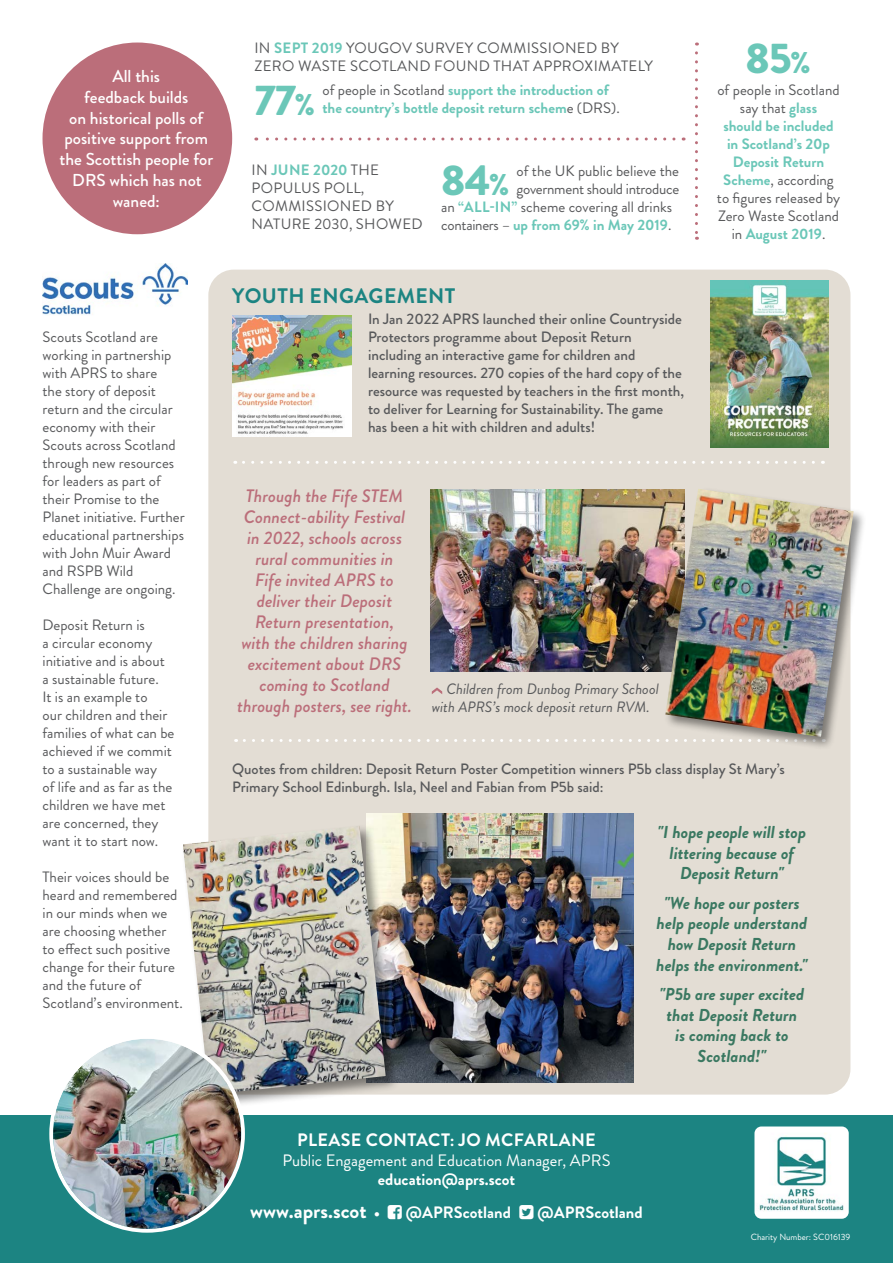
<style>
.page{position:relative;width:893px;height:1263px;background:#fff}
.page>*{position:absolute;margin:0;border:0;box-sizing:border-box;transform-origin:0 0}
.t1{font:900 43.05px "Brandon Grotesque";color:#6bc7b8}
.t2{font:700 21px "Brandon Grotesque";letter-spacing:.02em;color:#1c8482}
.t3{font:700 21px "Brandon Grotesque";color:#fff}
.t4{font:italic 500 18px/21px "Brandon Grotesque";color:#bb6e7a;text-align:center}
.t5{font:700 18px "Brandon Grotesque";letter-spacing:.02em;color:#fff}
.t6{font:italic 700 17.25px/20.7px "Brandon Grotesque";color:#3a7861;text-align:center}
.t7{font:500 17.25px/20.7px "Brandon Grotesque";color:#fff;text-align:center}
.t8{font:700 16.5px "Brandon Grotesque";color:#fff}
.t9{font:16.5px "Brandon Grotesque";color:#fff}
.t10{font:15px/18px "Brandon Grotesque";color:#58595b}
.t11{font:500 15px/18px "Brandon Grotesque";color:#58595b}
.t12{font:15px/18px "Brandon Grotesque";letter-spacing:.02em;color:#58595b}
.t13{font:700 15px/18px "Brandon Grotesque";color:#6bc7b8}
.t14{font:italic 15px/18px "Brandon Grotesque";color:#58595b}
.t15{font:15px "Brandon Grotesque";letter-spacing:-.02em;color:#58595b}
.t16{font:9px "Brandon Grotesque";color:#fff}
.s1{font-weight:700;color:#6bc7b8}
.s2{font-size:30px}
.s3{font-weight:400;color:#58595b}
.s4{font-size:16.5px}
</style>
<div class="page">
<div style="left:0;top:1116px;width:893px;height:147px;background:#1c8482"></div>
<div style="left:208px;top:270px;width:642px;height:824px;background:#e3ddd4;border-radius:26px"></div>
<svg style="left:432px;top:687px;width:10px;height:7px"></svg>
<img style="left:431px;top:489px;width:233px;height:183px">
<svg style="left:235px;top:461px;width:578px;height:3px"></svg>
<svg style="left:236px;top:739px;width:424px;height:3px"></svg>
<img style="left:711px;top:280px;width:118px;height:167px">
<img style="left:232px;top:316px;width:119px;height:121px">
<div style="left:43px;top:43px;width:189px;height:191px;background:#bb6e7a;border-radius:50%"></div>
<svg style="left:695px;top:53px;width:3px;height:187px"></svg>
<svg style="left:256px;top:138px;width:418px;height:3px"></svg>
<img style="left:43px;top:264px;width:144px;height:51px">
<div style="left:664px;top:487px;width:203px;height:264px;background:#000;opacity:.45"></div>
<img style="left:665px;top:489px;width:189px;height:248px">
<img style="left:367px;top:813px;width:267px;height:269px">
<div style="left:181px;top:824px;width:219px;height:285px;background:#000;opacity:.45"></div>
<img style="left:183px;top:826px;width:203px;height:268px">
<img style="left:54px;top:1039px;width:187px;height:190px">
<div style="left:49px;top:1035px;width:196px;height:198px;border:4px solid #fff;border-radius:50%"></div>
<img style="left:756px;top:1128px;width:91px;height:89px">
<div style="left:753px;top:1125px;width:97px;height:95px;border:2px solid #1c8482;border-radius:8px"></div>
<p class="t7" style="left:59px;top:66px;width:155px">All this<br>feedback builds<br>on historical polls of positive support from the Scottish people for<br>DRS which has not waned:</p>
<p class="t10" style="left:43px;top:328px;width:144px">Scouts Scotland are working in partnership with APRS to share<br>the story of deposit return and the circular economy with their<br>Scouts across Scotland through new resources for leaders as part of their Promise to the<br>Planet initiative. Further educational partnerships with John Muir Award and RSPB Wild<br>Challenge are ongoing.</p>
<p class="t10" style="left:43px;top:616px;width:133px">Deposit Return is<br>a circular economy initiative and is about a sustainable future.<br>It is an example to<br>our children and their families of what can be achieved if we commit to a sustainable way<br>of life and as far as the children we have met are concerned, they want it to start now.</p>
<p class="t10" style="left:43px;top:868px;width:142px">Their voices should be heard and remembered in our minds when we are choosing whether<br>to effect such positive change for their future and the future of<br>Scotland’s environment.</p>
<p class="t12" style="left:254px;top:39px;width:400px">IN <span class="s1">SEPT 2019</span> YOUGOV SURVEY COMMISSIONED BY<br>ZERO WASTE SCOTLAND FOUND THAT APPROXIMATELY</p>
<h1 class="t1" style="left:254px;top:70px;width:62px">77<span class="s2">%</span></h1>
<h1 class="t1" style="left:746px;top:27px;width:67px">85<span class="s2">%</span></h1>
<p class="t13" style="left:322px;top:81px;width:299px"><span class="s3">of people in Scotland</span> support the introduction of the country’s bottle deposit return schem<span class="s3">e (DRS).</span></p>
<p class="t10" style="left:717px;top:81px;width:125px;text-align:center">of people in Scotland say that <span class="s1">glass<br>should be included in Scotland’s 20p<br>Deposit Return<br>Scheme</span>, according to figures released by<br>Zero Waste Scotland in <span class="s1">August 2019</span>.</p>
<p class="t12" style="left:252px;top:161px;width:173px">IN <span class="s1">JUNE 2020</span> THE<br>POPULUS POLL,<br>COMMISSIONED BY<br>NATURE 2030, SHOWED</p>
<p class="t10" style="left:517px;top:162px;width:164px">of the UK public believe the</p>
<h1 class="t1" style="left:441px;top:150px;width:70px">84<span class="s2">%</span></h1>
<p class="t15" style="left:517px;top:178px;width:164px">government should introduce</p>
<p class="t10" style="left:441px;top:198px;width:233px">an <span class="s1">“ALL-IN”</span> scheme covering all drinks</p>
<p class="t13" style="left:441px;top:216px;width:232px"><span class="s3">containers –</span> up from 69% in May 2019<span class="s3">.</span></p>
<h2 class="t2" style="left:232px;top:281px;width:225px">YOUTH ENGAGEMENT</h2>
<p class="t11" style="left:368px;top:310px;width:318px">In Jan 2022 APRS launched their online Countryside Protectors programme about Deposit Return including an interactive game for children and learning resources. 270 copies of the hard copy of the resource was requested by teachers in the first month, to deliver for Learning for Sustainability. The game has been a hit with children and adults!</p>
<p class="t4" style="left:237px;top:485px;width:176px">Through the Fife STEM<br>Connect-ability Festival in 2022, schools across rural communities in<br>Fife invited APRS to deliver their Deposit<br>Return presentation,<br>with the children sharing excitement about DRS coming to Scotland through posters, see right.</p>
<p class="t14" style="left:432px;top:680px;width:228px;text-indent:15px">Children from Dunbog Primary School with APRS’s mock deposit return RVM.</p>
<p class="t11" style="left:232px;top:760px;width:554px">Quotes from children: Deposit Return Poster Competition winners P5b class display St Mary’s<br>Primary School Edinburgh. Isla, Neel and Fabian from P5b said:</p>
<p class="t6" style="left:658px;top:822px;width:150px">"I hope people will stop littering because of<br>Deposit Return"</p>
<p class="t6" style="left:656px;top:892px;width:153px">"We hope our posters help people understand how Deposit Return helps the environment."</p>
<p class="t6" style="left:660px;top:984px;width:146px">"P5b are super excited that Deposit Return is coming back to<br>Scotland!"</p>
<p class="t5" style="left:297px;top:1128px;width:300px">PLEASE CONTACT: JO MCFARLANE</p>
<p class="t9" style="left:283px;top:1149px;width:329px">Public Engagement and Education Manager, APRS</p>
<p class="t8" style="left:378px;top:1168px;width:139px">education@aprs.scot</p>
<h2 class="t3" style="left:250px;top:1196px;width:132px">www.aprs.scot <span class="s4">•</span></h2>
<p class="t8" style="left:406px;top:1200px;width:107px">@APRScotland</p>
<p class="t8" style="left:538px;top:1200px;width:107px">@APRScotland</p>
<p class="t16" style="left:751px;top:1231px;width:101px">Charity Number: SC016139</p>
</div>
